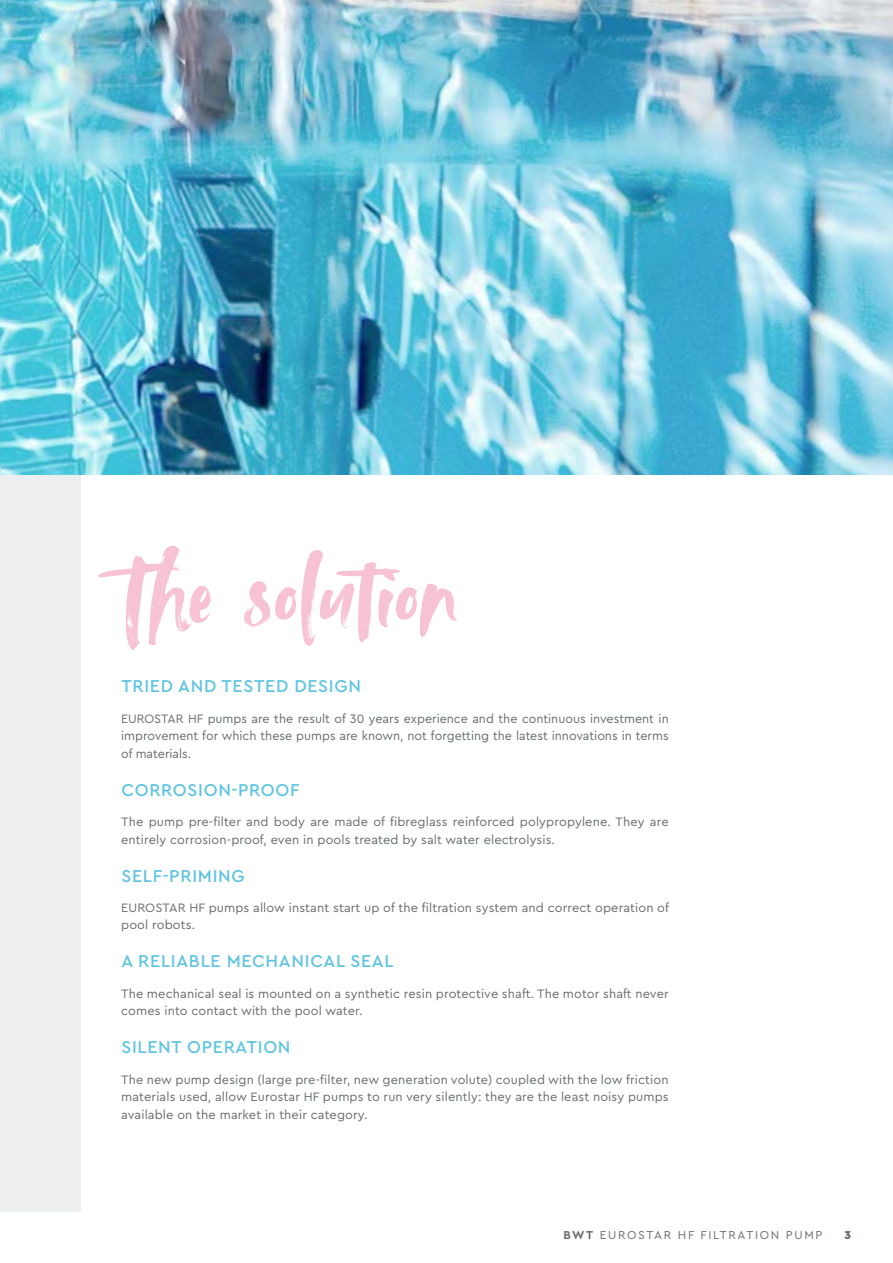
<style>
.page{position:relative;width:893px;height:1263px;background:#fff}
.page>*{position:absolute;margin:0;border:0;box-sizing:border-box;transform-origin:0 0}
.t1{font:108px "Avallon";letter-spacing:.01em;color:#f7c2d3}
.t2{font:500 18px "Cera PRO";letter-spacing:.04em;color:#5fc4e1}
.t3{font:12.75px/17.5px "Cera PRO";letter-spacing:.01em;color:#676c6e}
.t4{font:12px "Cera PRO";letter-spacing:.14em;color:#676c6e}
.t5{font:900 12px "Cera PRO";color:#676c6e}
.s1{font-weight:700}
</style>
<div class="page">
<div style="left:0;top:65px;width:80px;height:1147px;background:#edeeef"></div>
<img style="left:0;top:0;width:893px;height:474px">
<h1 class="t1" style="left:121px;top:525px;width:337px">The solution</h1>
<h2 class="t2" style="left:121px;top:674px;width:241px">TRIED AND TESTED DESIGN</h2>
<p class="t3" style="left:121px;top:709px;width:549px;text-align:justify">EUROSTAR HF pumps are the result of 30 years experience and the continuous investment in improvement for which these pumps are known, not forgetting the latest innovations in terms of materials.</p>
<h2 class="t2" style="left:121px;top:778px;width:180px">CORROSION-PROOF</h2>
<p class="t3" style="left:121px;top:812px;width:549px">The pump pre-filter and body are made of fibreglass reinforced polypropylene. They are entirely corrosion-proof, even in pools treated by salt water electrolysis.</p>
<h2 class="t2" style="left:121px;top:863px;width:125px">SELF-PRIMING</h2>
<p class="t3" style="left:121px;top:898px;width:549px">EUROSTAR HF pumps allow instant start up of the filtration system and correct operation of pool robots.</p>
<h2 class="t2" style="left:121px;top:949px;width:274px">A RELIABLE MECHANICAL SEAL</h2>
<p class="t3" style="left:121px;top:984px;width:549px">The mechanical seal is mounted on a synthetic resin protective shaft. The motor shaft never comes into contact with the pool water.</p>
<h2 class="t2" style="left:121px;top:1035px;width:171px">SILENT OPERATION</h2>
<p class="t3" style="left:121px;top:1070px;width:549px;text-align:justify">The new pump design (large pre-filter, new generation volute) coupled with the low friction materials used, allow Eurostar HF pumps to run very silently: they are the least noisy pumps available on the market in their category.</p>
<p class="t4" style="left:563px;top:1227px;width:260px"><span class="s1">BWT</span> EUROSTAR HF FILTRATION PUMP</p>
<p class="t5" style="left:844px;top:1227px;width:8px">3</p>
</div>
